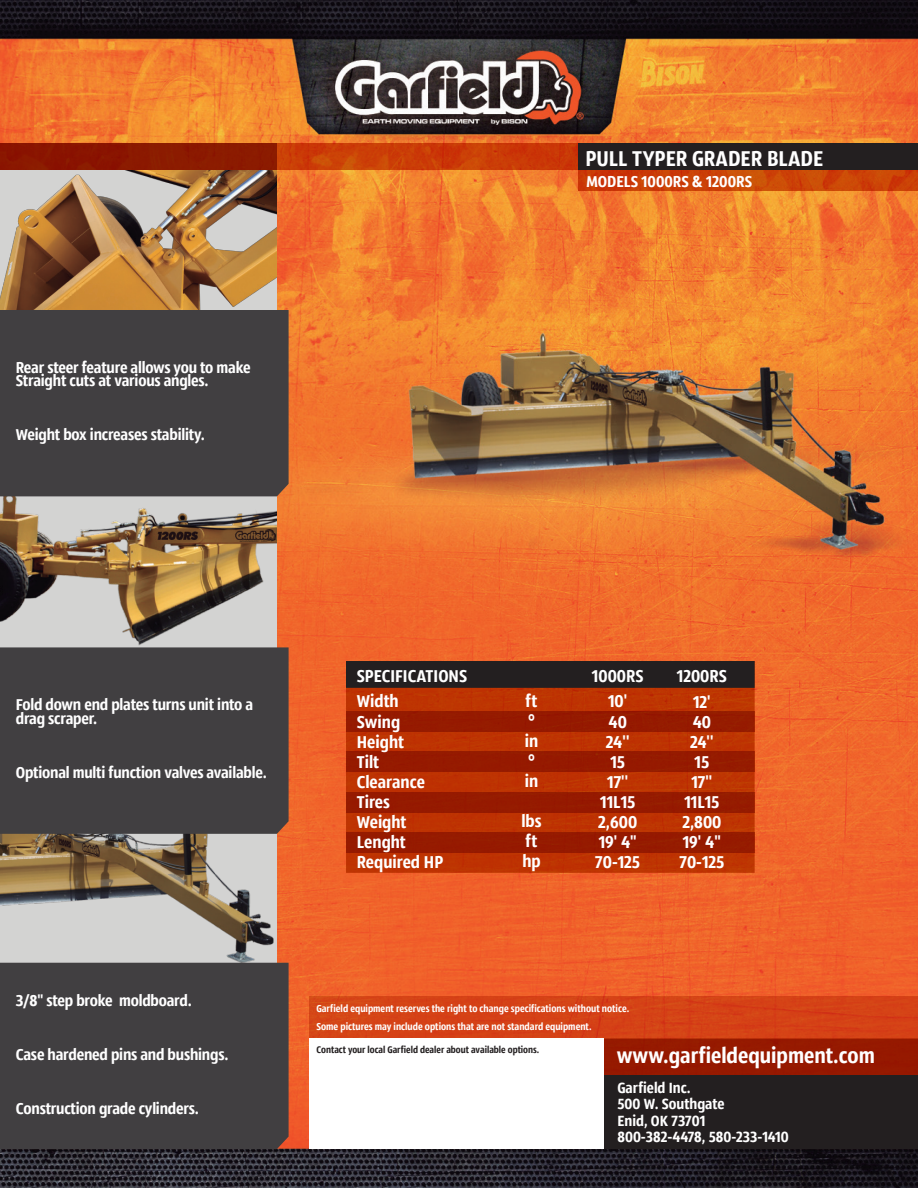
<style>
.page{position:relative;width:918px;height:1188px;background:#fff}
.page>*{position:absolute;margin:0;border:0;box-sizing:border-box;transform-origin:0 0}
.t1{font:22.5px "Sansus Webissimo";color:#fff}
.t2{font:18px/20.1px "Sansus Webissimo";color:#fff;text-align:center}
.t3{font:17.85px/20px "Sansus Webissimo";color:#fff}
.t4{font:16.5px/13.5px "Sansus Webissimo";letter-spacing:-.01em;color:#fff}
.t5{font:15.6px/16.2px "Sansus Webissimo";color:#fff}
.t6{font:10.5px/18px "Sansus Webissimo";color:#fff}
.t7{font:10.05px "Sansus Webissimo";color:#231f20}
</style>
<div class="page">
<img style="left:0;top:0;width:918px;height:1188px">
<svg style="left:0;top:143px;width:579px;height:27px;background:#ab2a03"></svg>
<div style="left:579px;top:143px;width:339px;height:27px;background:#231f20"></div>
<svg style="left:579px;top:170px;width:339px;height:21px;background:#cb4106"></svg>
<div style="left:310px;top:996px;width:608px;height:153px;background:#d54216"></div>
<div style="left:604px;top:1039px;width:314px;height:36px;background:#961900"></div>
<div style="left:604px;top:1075px;width:314px;height:74px;background:#231f20"></div>
<div style="left:310px;top:1039px;width:294px;height:110px;background:#fff"></div>
<img style="left:0;top:170px;width:277px;height:140px">
<img style="left:0;top:496px;width:277px;height:151px">
<svg style="left:0;top:834px;width:277px;height:129px"></svg>
<img style="left:0;top:834px;width:273px;height:128px">
<div style="left:0;top:310px;width:289px;height:186px;background:#413f41"></div>
<div style="left:0;top:647px;width:289px;height:187px;background:#413f41"></div>
<div style="left:0;top:963px;width:289px;height:186px;background:#413f41"></div>
<div style="left:346px;top:661px;width:409px;height:212px;background:#be3302"></div>
<div style="left:346px;top:712px;width:409px;height:20px;background:#961a00"></div>
<div style="left:346px;top:752px;width:409px;height:20px;background:#961a00"></div>
<div style="left:346px;top:792px;width:409px;height:20px;background:#961a00"></div>
<div style="left:346px;top:833px;width:409px;height:20px;background:#961a00"></div>
<div style="left:346px;top:661px;width:409px;height:27px;background:#231f20"></div>
<p class="t4" style="left:16px;top:360px;width:236px">Rear steer feature allows you to make<br>Straight cuts at various angles.</p>
<p class="t4" style="left:16px;top:428px;width:191px">Weight box increases stability.</p>
<h1 class="t1" style="left:585px;top:144px;width:239px">PULL TYPER GRADER BLADE</h1>
<p class="t4" style="left:586px;top:174px;width:167px">MODELS 1000RS &amp; 1200RS</p>
<p class="t4" style="left:16px;top:698px;width:239px">Fold down end plates turns unit into a drag scraper.</p>
<p class="t4" style="left:16px;top:765px;width:253px">Optional multi function valves available.</p>
<p class="t4" style="left:16px;top:993px;width:178px">3/8" step broke moldboard.</p>
<p class="t4" style="left:16px;top:1047px;width:214px">Case hardened pins and bushings.</p>
<p class="t4" style="left:16px;top:1101px;width:185px">Construction grade cylinders.</p>
<p class="t2" style="left:357px;top:663px;width:112px;line-height:25.5px;text-align:left">SPECIFICATIONS<br>Width</p>
<p class="t2" style="left:357px;top:711px;width:88px;text-align:left">Swing<br>Height<br>Tilt<br>Clearance<br>Tires<br>Weight<br>Lenght<br>Required HP</p>
<p class="t2" style="left:525px;top:691px;width:15px;text-align:left">ft ° in</p>
<p class="t3" style="left:525px;top:751px;width:15px">° in</p>
<p class="t3" style="left:521px;top:811px;width:22px">lbs ft hp</p>
<p class="t2" style="left:592px;top:663px;width:53px;line-height:25.5px">1000RS<br>10'</p>
<p class="t2" style="left:595px;top:711px;width:46px">40<br>24''<br>15<br>17''<br>11L15<br>2,600<br>19' 4"<br>70-125</p>
<p class="t2" style="left:677px;top:663px;width:51px;line-height:25.5px">1200RS<br>12'</p>
<p class="t2" style="left:680px;top:711px;width:46px">40<br>24''<br>15<br>17''<br>11L15<br>2,800<br>19' 4"<br>70-125</p>
<p class="t6" style="left:316px;top:999px;width:314px">Garfield equipment reserves the right to change specifications without notice.<br>Some pictures may include options that are not standard equipment.</p>
<p class="t7" style="left:316px;top:1043px;width:224px">Contact your local Garfield dealer about available options.</p>
<h1 class="t1" style="left:617px;top:1041px;width:259px">www.garfieldequipment.com</h1>
<p class="t5" style="left:618px;top:1079px;width:173px">Garfield Inc.<br>500 W. Southgate<br>Enid, OK 73701<br>800-382-4478, 580-233-1410</p>
</div>
